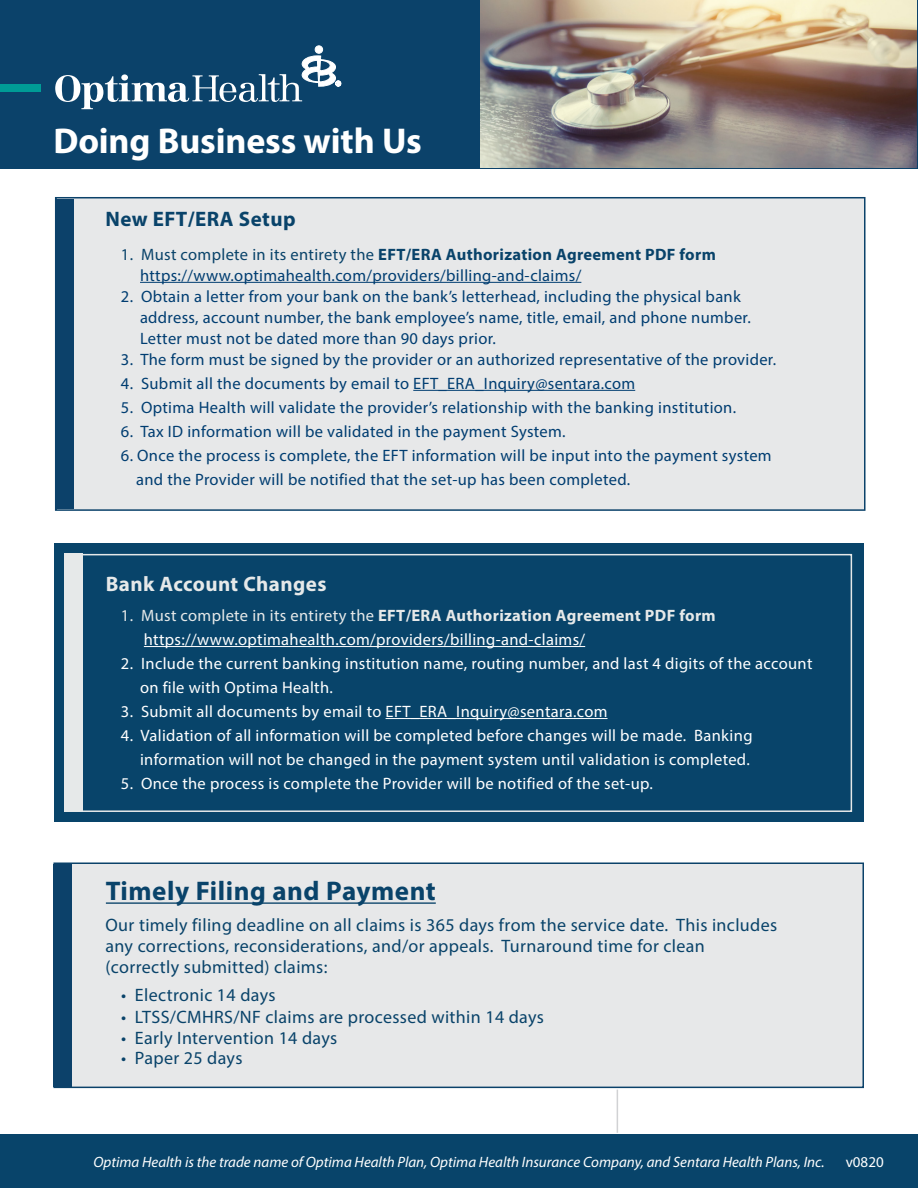
<style>
.page{position:relative;width:918px;height:1188px;background:#fff}
.page>*{position:absolute;margin:0;border:0;box-sizing:border-box;transform-origin:0 0}
.t1{font:700 36px "Myriad Pro";letter-spacing:-.005em;color:#fff}
.Paragraph_Style_1{font:700 27px "Myriad Pro";letter-spacing:.02em;color:#09436a}
.Paragraph_Style_1-2{font:700 21px "Myriad Pro";letter-spacing:.02em;color:#e6e9e9}
.Paragraph_Style_1-3{font:700 21px "Myriad Pro";letter-spacing:.02em;color:#09436a}
.Paragraph_Style_1-4{font:18px/21px "Myriad Pro";letter-spacing:.02em;color:#09436a}
.Paragraph_Style_1-5{font:16.5px/21px "Myriad Pro";letter-spacing:.02em;color:#003d71}
.Paragraph_Style_1-6{font:16.5px/24px "Myriad Pro";letter-spacing:.02em;color:#fff}
.t2{font:italic 15px "Myriad Pro";color:#fff}
.t3{font:15px "Myriad Pro";color:#fff}
.s1{color:#09436a}
.s2{font-weight:700;color:#09436a}
.s3{color:#e6e9e9}
.s4{font-weight:700;color:#e6e9e9}
</style>
<div class="page">
<hr style="left:617px;top:1090px;width:1px;height:43px;background:#d1d2d4">
<div style="left:0;top:1134px;width:918px;height:54px;background:#08446a"></div>
<div style="left:54px;top:544px;width:810px;height:278px;background:#08446a"></div>
<div style="left:64px;top:554px;width:788px;height:258px;background:#08446a;border:2px solid #e6e9e9"></div>
<div style="left:64px;top:554px;width:19px;height:258px;background:#e6e9e9"></div>
<div style="left:55px;top:197px;width:811px;height:314px;background:#e7e8e9;border:2px solid #0b426a"></div>
<div style="left:55px;top:199px;width:19px;height:310px;background:#0c416a"></div>
<hr style="left:140px;top:282px;width:441px;height:1px;background:#003d71">
<hr style="left:413px;top:390px;width:222px;height:1px;background:#003d71">
<div style="left:53px;top:862px;width:811px;height:226px;background:#e7e8e9;border:2px solid #0b426a"></div>
<div style="left:54px;top:864px;width:18px;height:223px;background:#0c416a"></div>
<hr style="left:106px;top:902px;width:330px;height:2px;background:#09436a">
<div style="left:0;top:0;width:918px;height:168px;background:#0b426a"></div>
<div style="left:0;top:84px;width:40px;height:8px;background:#009c96"></div>
<div style="left:315px;top:46px;width:8px;height:7px;background:#fff;border-radius:50%"></div>
<div style="left:315px;top:46px;width:8px;height:8px;border:1px solid #fff;border-radius:50%"></div>
<svg style="left:55px;top:55px;width:286px;height:54px"></svg>
<hr style="left:144px;top:646px;width:441px;height:1px;background:#fff">
<hr style="left:386px;top:718px;width:222px;height:1px;background:#fff">
<img style="left:481px;top:0;width:435px;height:167px">
<p class="t1" style="left:53px;top:118px;width:370px">Doing Business with Us</p>
<p class="Paragraph_Style_1-3" style="left:106px;top:206px;width:191px">New EFT/ERA Setup</p>
<p class="Paragraph_Style_1-5" style="left:140px;top:243px;width:577px;text-indent:-19px"><span class="s1">1. Must complete in its entirety the</span> <span class="s2">EFT/ERA Authorization Agreement PDF form </span>https://www.optimahealth.com/providers/billing-and-claims/</p>
<p class="Paragraph_Style_1-5" style="left:140px;top:285px;width:612px;text-indent:-19px">2. Obtain a letter from your bank on the bank’s letterhead, including the physical bank address, account number, the bank employee’s name, title, email, and phone number.<br>Letter must not be dated more than 90 days prior.</p>
<p class="Paragraph_Style_1-5" style="left:121px;top:348px;width:657px">3. The form must be signed by the provider or an authorized representative of the provider.</p>
<p class="Paragraph_Style_1-5" style="left:121px;top:372px;width:516px">4. Submit all the documents by email to EFT_ERA_Inquiry@sentara.com</p>
<p class="Paragraph_Style_1-5" style="left:121px;top:396px;width:617px">5. Optima Health will validate the provider’s relationship with the banking institution.</p>
<p class="Paragraph_Style_1-5" style="left:121px;top:420px;width:446px">6. Tax ID information will be validated in the payment System.</p>
<p class="Paragraph_Style_1-5" style="left:136px;top:443px;width:637px;line-height:24px;text-indent:-15px">6. Once the process is complete, the EFT information will be input into the payment system and the Provider will be notified that the set-up has been completed.</p>
<p class="Paragraph_Style_1-2" style="left:106px;top:571px;width:222px">Bank Account Changes</p>
<p class="Paragraph_Style_1-6" style="left:144px;top:603px;width:573px;text-indent:-23px"><span class="s3">1. Must complete in its entirety the</span> <span class="s4">EFT/ERA Authorization Agreement PDF form </span>https://www.optimahealth.com/providers/billing-and-claims/</p>
<p class="Paragraph_Style_1-6" style="left:140px;top:651px;width:674px;text-indent:-19px">2. Include the current banking institution name, routing number, and last 4 digits of the account on file with Optima Health.</p>
<p class="Paragraph_Style_1-6" style="left:121px;top:699px;width:488px">3. Submit all documents by email to EFT_ERA_Inquiry@sentara.com</p>
<p class="Paragraph_Style_1-6" style="left:121px;top:723px;width:633px;text-align:right">4. Validation of all information will be completed before changes will be made. Banking information will not be changed in the payment system until validation is completed.</p>
<p class="Paragraph_Style_1-6" style="left:121px;top:771px;width:533px">5. Once the process is complete the Provider will be notified of the set-up.</p>
<p class="Paragraph_Style_1" style="left:106px;top:874px;width:331px">Timely Filing and Payment</p>
<p class="Paragraph_Style_1-4" style="left:106px;top:914px;width:673px">Our timely filing deadline on all claims is 365 days from the service date. This includes any corrections, reconsiderations, and/or appeals. Turnaround time for clean (correctly submitted) claims:</p>
<p class="Paragraph_Style_1-4" style="left:121px;top:984px;width:156px">• Electronic 14 days</p>
<p class="Paragraph_Style_1-4" style="left:121px;top:1006px;width:424px">• LTSS/CMHRS/NF claims are processed within 14 days</p>
<p class="Paragraph_Style_1-4" style="left:121px;top:1027px;width:218px">• Early Intervention 14 days</p>
<p class="Paragraph_Style_1-4" style="left:121px;top:1047px;width:123px">• Paper 25 days</p>
<p class="t2" style="left:93px;top:1153px;width:733px">Optima Health is the trade name of Optima Health Plan, Optima Health Insurance Company, and Sentara Health Plans, Inc.</p>
<p class="t3" style="left:846px;top:1153px;width:39px">v0820</p>
</div>
